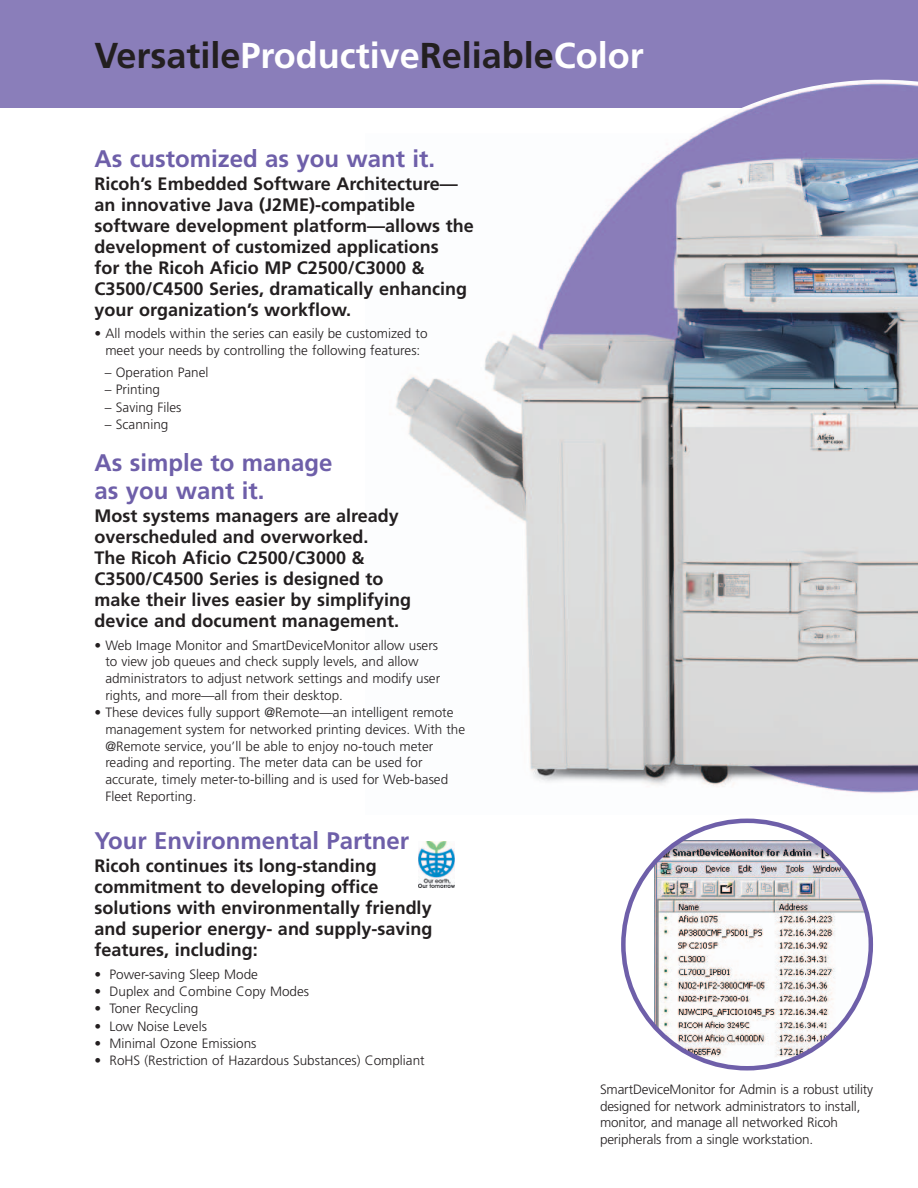
<style>
.page{position:relative;width:918px;height:1188px;background:#fff}
.page>*{position:absolute;margin:0;border:0;box-sizing:border-box;transform-origin:0 0}
.t1{font:700 36px "Frutiger";color:#231f20}
.t2{font:700 24px/27.8px "Frutiger";color:#6e5fa9}
.t3{font:700 18px/21px "Frutiger";color:#231f20}
.t4{font:300 13.5px/16.8px "Frutiger";color:#231f20}
.s1{color:#fff}
</style>
<div class="page">
<div style="left:0;top:0;width:918px;height:108px;background:#8a7eba"></div>
<img style="left:395px;top:80px;width:523px;height:714px">
<svg style="left:621px;top:819px;width:252px;height:252px"></svg>
<img style="left:419px;top:841px;width:35px;height:46px">
<h1 class="t1" style="left:94px;top:41px;width:551px">Versatile<span class="s1">Productive</span>Reliable<span class="s1">Color</span></h1>
<h2 class="t2" style="left:94px;top:146px;width:342px">As customized as you want it.</h2>
<p class="t3" style="left:94px;top:174px;width:381px">Ricoh’s Embedded Software Architecture— an innovative Java (J2ME)-compatible software development platform—allows the development of customized applications<br>for the Ricoh Aficio MP C2500/C3000 &amp; C3500/C4500 Series, dramatically enhancing your organization’s workflow.</p>
<p class="t4" style="left:94px;top:326px;width:335px;text-align:center">• All models within the series can easily be customized to meet your needs by controlling the following features:</p>
<p class="t4" style="left:105px;top:365px;width:105px">– Operation Panel</p>
<p class="t4" style="left:105px;top:382px;width:57px">– Printing</p>
<p class="t4" style="left:105px;top:400px;width:78px">– Saving Files</p>
<p class="t4" style="left:105px;top:417px;width:65px">– Scanning</p>
<h2 class="t2" style="left:94px;top:451px;width:239px">As simple to manage as you want it.</h2>
<h3 class="t3" style="left:94px;top:507px;width:318px">Most systems managers are already overscheduled and overworked.<br>The Ricoh Aficio C2500/C3000 &amp; C3500/C4500 Series is designed to make their lives easier by simplifying device and document management.</h3>
<p class="t4" style="left:105px;top:638px;width:336px;text-indent:-11px">• Web Image Monitor and SmartDeviceMonitor allow users to view job queues and check supply levels, and allow administrators to adjust network settings and modify user rights, and more—all from their desktop.</p>
<p class="t4" style="left:105px;top:705px;width:361px;text-indent:-11px">• These devices fully support @Remote—an intelligent remote management system for networked printing devices. With the @Remote service, you’ll be able to enjoy no-touch meter reading and reporting. The meter data can be used for accurate, timely meter-to-billing and is used for Web-based Fleet Reporting.</p>
<h2 class="t2" style="left:94px;top:829px;width:316px">Your Environmental Partner</h2>
<h3 class="t3" style="left:94px;top:857px;width:339px">Ricoh continues its long-standing commitment to developing office solutions with environmentally friendly and superior energy- and supply-saving features, including:</h3>
<p class="t4" style="left:94px;top:967px;width:165px">• Power-saving Sleep Mode</p>
<p class="t4" style="left:94px;top:984px;width:216px">• Duplex and Combine Copy Modes</p>
<p class="t4" style="left:94px;top:1001px;width:105px">• Toner Recycling</p>
<p class="t4" style="left:94px;top:1018px;width:114px">• Low Noise Levels</p>
<p class="t4" style="left:94px;top:1036px;width:163px">• Minimal Ozone Emissions</p>
<p class="t4" style="left:94px;top:1053px;width:332px">• RoHS (Restriction of Hazardous Substances) Compliant</p>
<p class="t4" style="left:600px;top:1082px;width:275px">SmartDeviceMonitor for Admin is a robust utility designed for network administrators to install, monitor, and manage all networked Ricoh peripherals from a single workstation.</p>
</div>
